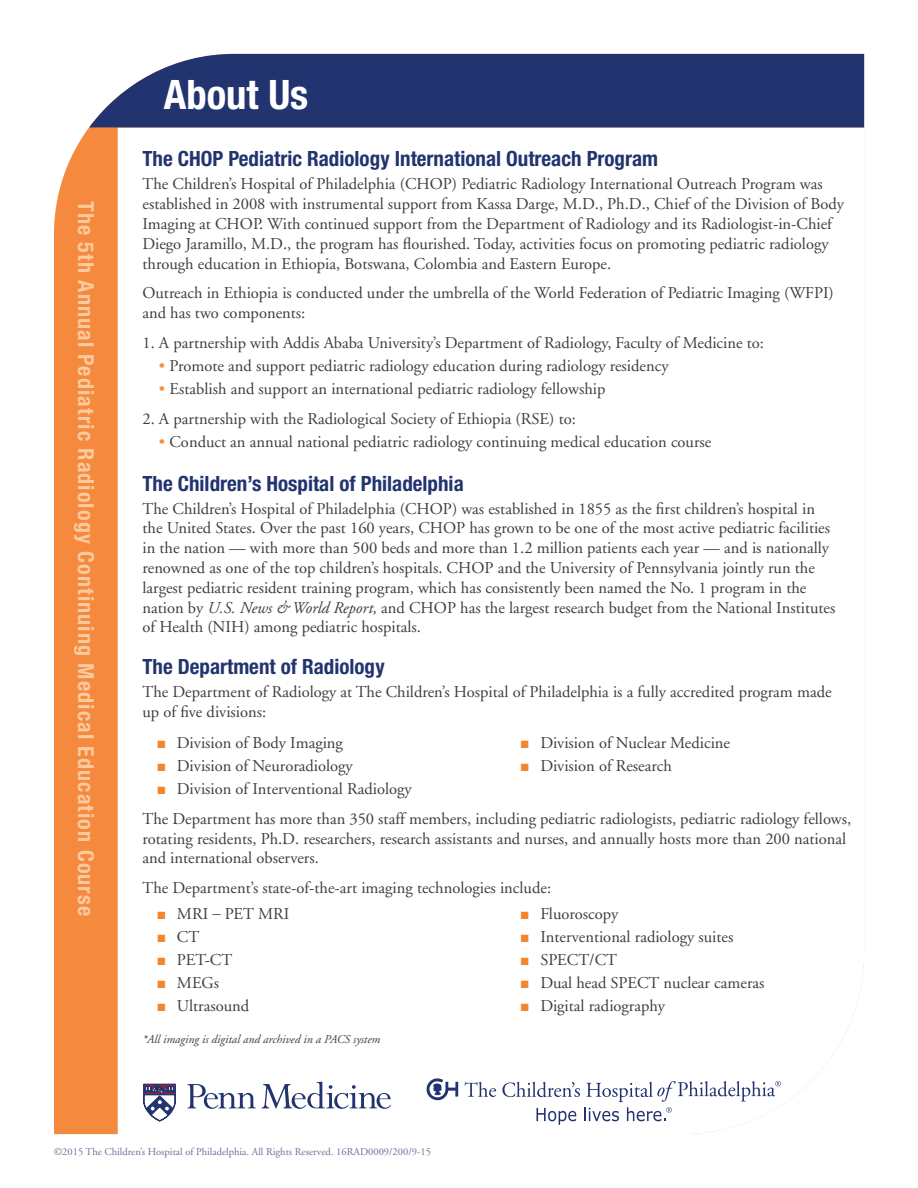
<style>
.page{position:relative;width:918px;height:1188px;background:#fff}
.page>*{position:absolute;margin:0;border:0;box-sizing:border-box;transform-origin:0 0}
.t1{font:700 condensed 40.65px "Helvetica Neue";color:#fff}
.t2{font:700 condensed 22.05px "Helvetica Neue";letter-spacing:.05em;color:#fcca9f}
.t3{font:700 condensed 21px "Helvetica Neue";color:#22346f}
.t4{font:16.5px/19.8px "Adobe Garamond";color:#3e3e3f}
.t5{font:italic 12px "Adobe Garamond";color:#3e3e3f}
.t6{font:10.5px "Adobe Garamond";color:#6f6f98}
.s1{color:#f6903d}
.s2{font-style:italic}
.s3{color:#f5852a}
</style>
<div class="page">
<div style="left:54px;top:127px;width:64px;height:1007px;background:#f5893d"></div>
<div style="left:89px;top:54px;width:775px;height:73px;background:#22346f"></div>
<svg style="left:262px;top:1082px;width:129px;height:27px"></svg>
<svg style="left:143px;top:1083px;width:113px;height:39px"></svg>
<svg style="left:426px;top:1078px;width:32px;height:23px"></svg>
<svg style="left:464px;top:1082px;width:32px;height:15px"></svg>
<svg style="left:502px;top:1081px;width:279px;height:44px"></svg>
<h2 class="t2" style="left:99px;top:201px;width:716px;rotate:90deg">The 5th Annual Pediatric Radiology Continuing Medical Education Course</h2>
<h1 class="t1" style="left:164px;top:70px;width:146px">About Us</h1>
<p class="t3" style="left:142px;top:146px;width:517px">The CHOP Pediatric Radiology International Outreach Program</p>
<p class="t4" style="left:142px;top:175px;width:703px">The Children’s Hospital of Philadelphia (CHOP) Pediatric Radiology International Outreach Program was established in 2008 with instrumental support from Kassa Darge, M.D., Ph.D., Chief of the Division of Body Imaging at CHOP. With continued support from the Department of Radiology and its Radiologist-in-Chief Diego Jaramillo, M.D., the program has flourished. Today, activities focus on promoting pediatric radiology through education in Ethiopia, Botswana, Colombia and Eastern Europe.</p>
<p class="t4" style="left:142px;top:284px;width:693px">Outreach in Ethiopia is conducted under the umbrella of the World Federation of Pediatric Imaging (WFPI) and has two components:</p>
<p class="t4" style="left:142px;top:333px;width:623px">1. A partnership with Addis Ababa University’s Department of Radiology, Faculty of Medicine to:</p>
<p class="t4" style="left:159px;top:356px;width:511px"><span class="s1">•</span> Promote and support pediatric radiology education during radiology residency</p>
<p class="t4" style="left:159px;top:379px;width:448px"><span class="s1">•</span> Establish and support an international pediatric radiology fellowship</p>
<p class="t4" style="left:142px;top:409px;width:435px">2. A partnership with the Radiological Society of Ethiopia (RSE) to:</p>
<p class="t4" style="left:159px;top:432px;width:554px"><span class="s1">•</span> Conduct an annual national pediatric radiology continuing medical education course</p>
<p class="t3" style="left:142px;top:470px;width:323px">The Children’s Hospital of Philadelphia</p>
<p class="t4" style="left:142px;top:499px;width:694px">The Children’s Hospital of Philadelphia (CHOP) was established in 1855 as the first children’s hospital in the United States. Over the past 160 years, CHOP has grown to be one of the most active pediatric facilities in the nation — with more than 500 beds and more than 1.2 million patients each year — and is nationally renowned as one of the top children’s hospitals. CHOP and the University of Pennsylvania jointly run the largest pediatric resident training program, which has consistently been named the No. 1 program in the nation by <span class="s2">U.S. News &amp; World Report,</span> and CHOP has the largest research budget from the National Institutes of Health (NIH) among pediatric hospitals.</p>
<p class="t3" style="left:142px;top:654px;width:244px">The Department of Radiology</p>
<p class="t4" style="left:142px;top:683px;width:691px">The Department of Radiology at The Children’s Hospital of Philadelphia is a fully accredited program made up of five divisions:</p>
<p class="t4" style="left:157px;top:733px;width:187px"><span class="s3">■</span> Division of Body Imaging</p>
<p class="t4" style="left:157px;top:756px;width:197px"><span class="s3">■</span> Division of Neuroradiology</p>
<p class="t4" style="left:157px;top:779px;width:256px"><span class="s3">■</span> Division of Interventional Radiology</p>
<p class="t4" style="left:521px;top:733px;width:211px"><span class="s3">■</span> Division of Nuclear Medicine</p>
<p class="t4" style="left:521px;top:756px;width:153px"><span class="s3">■</span> Division of Research</p>
<p class="t4" style="left:142px;top:809px;width:710px">The Department has more than 350 staff members, including pediatric radiologists, pediatric radiology fellows, rotating residents, Ph.D. researchers, research assistants and nurses, and annually hosts more than 200 national and international observers.</p>
<p class="t4" style="left:142px;top:878px;width:410px">The Department’s state-of-the-art imaging technologies include:</p>
<p class="t4" style="left:157px;top:904px;width:134px"><span class="s3">■</span> MRI – PET MRI</p>
<p class="t4" style="left:157px;top:927px;width:43px"><span class="s3">■</span> CT</p>
<p class="t4" style="left:157px;top:950px;width:76px"><span class="s3">■</span> PET-CT</p>
<p class="t4" style="left:157px;top:973px;width:63px"><span class="s3">■</span> MEGs</p>
<p class="t4" style="left:157px;top:996px;width:93px"><span class="s3">■</span> Ultrasound</p>
<p class="t4" style="left:521px;top:904px;width:99px"><span class="s3">■</span> Fluoroscopy</p>
<p class="t4" style="left:521px;top:927px;width:214px"><span class="s3">■</span> Interventional radiology suites</p>
<p class="t4" style="left:521px;top:950px;width:98px"><span class="s3">■</span> SPECT/CT</p>
<p class="t4" style="left:521px;top:973px;width:245px"><span class="s3">■</span> Dual head SPECT nuclear cameras</p>
<p class="t4" style="left:521px;top:996px;width:146px"><span class="s3">■</span> Digital radiography</p>
<p class="t5" style="left:142px;top:1032px;width:239px">*All imaging is digital and archived in a PACS system</p>
<p class="t6" style="left:54px;top:1146px;width:378px">©2015 The Children’s Hospital of Philadelphia. All Rights Reserved. 16RAD0009/200/9-15</p>
</div>
